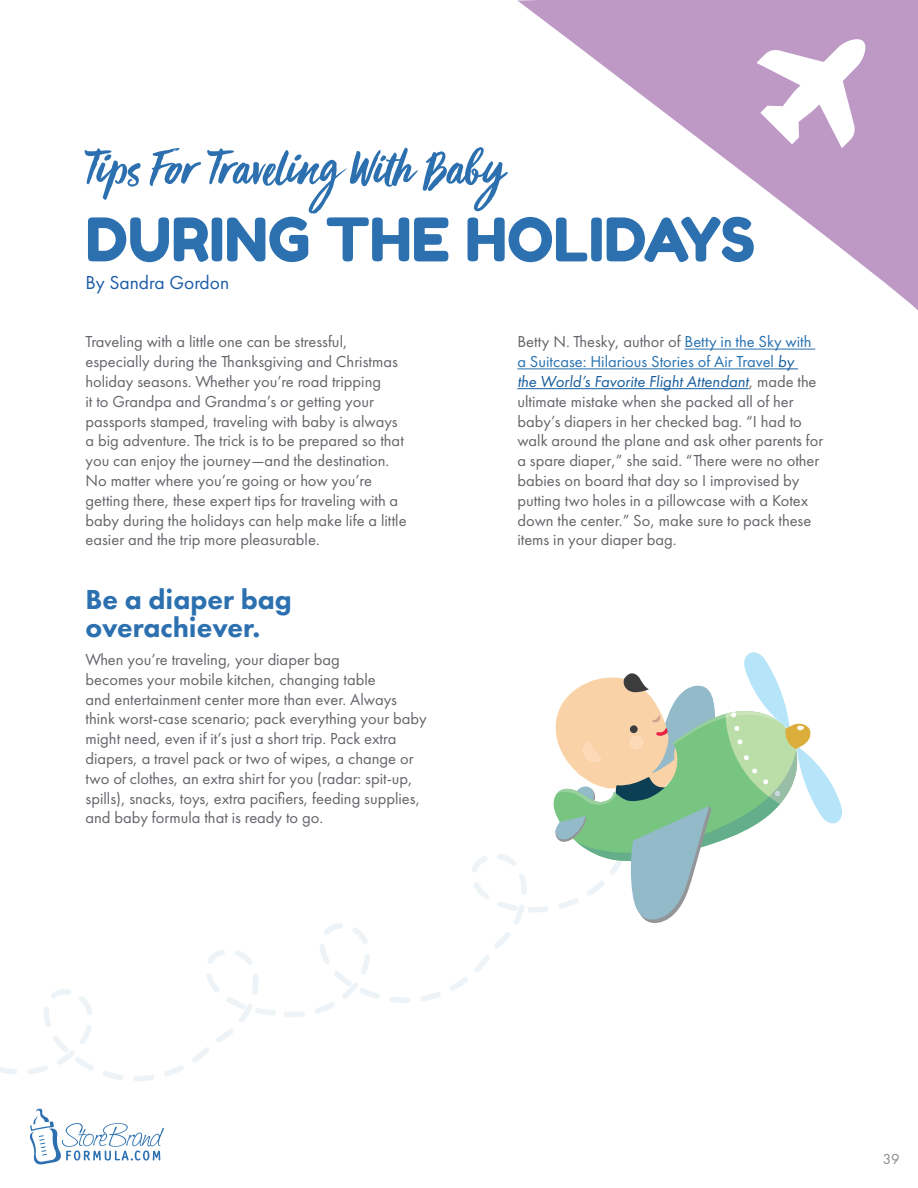
<style>
.page{position:relative;width:918px;height:1188px;background:#fff}
.page>*{position:absolute;margin:0;border:0;box-sizing:border-box;transform-origin:0 0}
.t1{font:60px "Fredoka One";color:#2c70b0}
.t2{font:54px "Viva Beautiful B";color:#2c70b0}
.t3{font:800 28.5px/28.2px "Futura PT";color:#2c70b0}
.t4{font:19.5px "Futura PT";color:#1c5ca8}
.t5{font:16.5px/19.8px "Futura PT";color:#64656a}
.t6{font:15px "Futura PT";color:#8b8a8d}
.s1{color:#2771af}
.s2{font-style:italic;color:#175d9e}
</style>
<div class="page">
<svg style="left:30px;top:1109px;width:134px;height:55px"></svg>
<hr style="left:685px;top:349px;width:130px;height:1px;background:#2771af">
<hr style="left:517px;top:368px;width:261px;height:1px;background:#2771af">
<svg style="left:778px;top:368px;width:20px;height:1px"></svg>
<hr style="left:517px;top:388px;width:232px;height:1px;background:#175d9e">
<svg style="left:517px;top:0;width:401px;height:310px"></svg>
<svg style="left:0;top:950px;width:276px;height:131px"></svg>
<svg style="left:284px;top:652px;width:558px;height:365px"></svg>
<svg style="left:756px;top:36px;width:112px;height:112px"></svg>
<h2 class="t2" style="left:86px;top:132px;width:421px">Tips For Traveling With Baby</h2>
<h1 class="t1" style="left:86px;top:203px;width:671px">DURING THE HOLIDAYS</h1>
<p class="t4" style="left:86px;top:271px;width:145px">By Sandra Gordon</p>
<p class="t5" style="left:86px;top:332px;width:323px">Traveling with a little one can be stressful, especially during the Thanksgiving and Christmas holiday seasons. Whether you’re road tripping<br>it to Grandpa and Grandma’s or getting your passports stamped, traveling with baby is always a big adventure. The trick is to be prepared so that you can enjoy the journey—and the destination.<br>No matter where you’re going or how you’re getting there, these expert tips for traveling with a baby during the holidays can help make life a little easier and the trip more pleasurable.</p>
<p class="t5" style="left:517px;top:332px;width:308px">Betty N. Thesky, author of <span class="s1">Betty in the Sky with a Suitcase: Hilarious Stories of Air Travel</span> <span class="s2">by<br>the World’s Favorite Flight Attendant</span>, made the ultimate mistake when she packed all of her baby’s diapers in her checked bag. “I had to walk around the plane and ask other parents for a spare diaper,” she said. “There were no other babies on board that day so I improvised by putting two holes in a pillowcase with a Kotex down the center.” So, make sure to pack these items in your diaper bag.</p>
<h3 class="t3" style="left:86px;top:585px;width:208px">Be a diaper bag overachiever.</h3>
<p class="t5" style="left:86px;top:650px;width:343px">When you’re traveling, your diaper bag<br>becomes your mobile kitchen, changing table<br>and entertainment center more than ever. Always think worst-case scenario; pack everything your baby might need, even if it’s just a short trip. Pack extra diapers, a travel pack or two of wipes, a change or two of clothes, an extra shirt for you (radar: spit-up, spills), snacks, toys, extra pacifiers, feeding supplies, and baby formula that is ready to go.</p>
<p class="t6" style="left:883px;top:1150px;width:18px">39</p>
</div>
